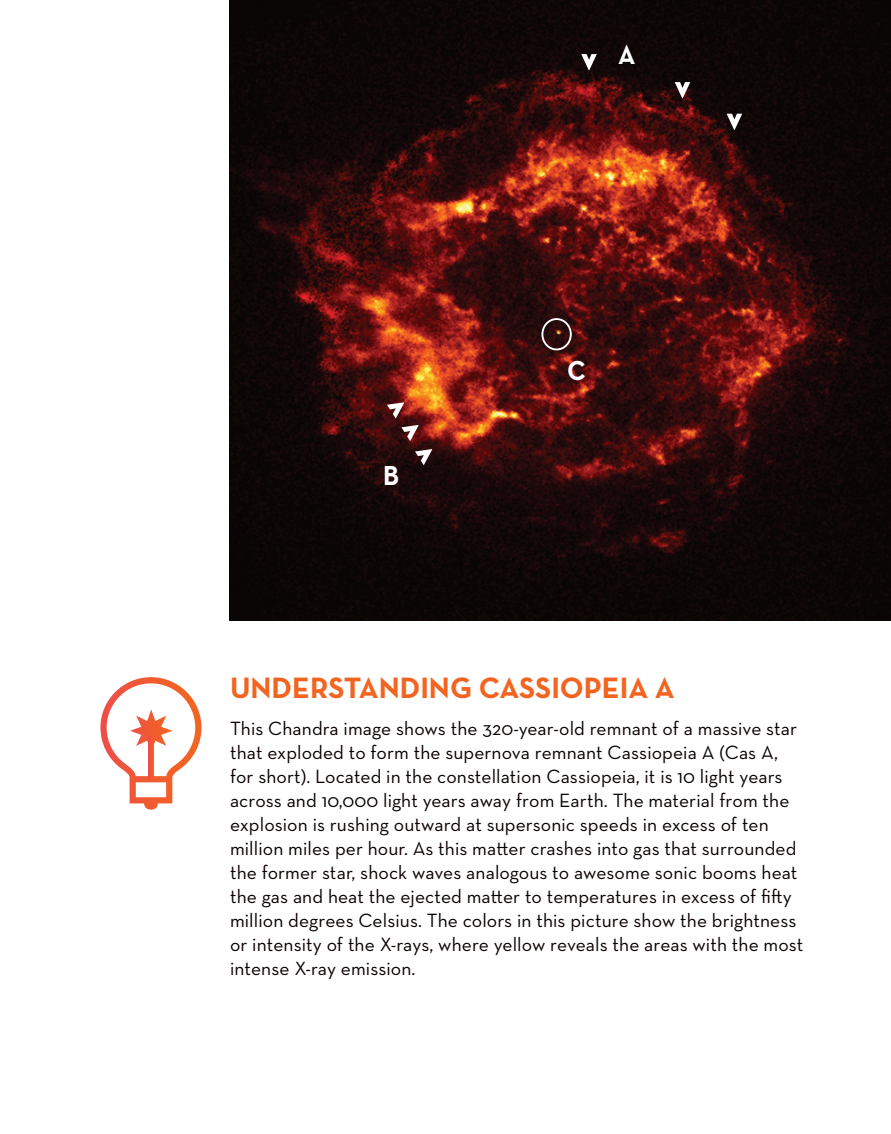
<style>
.page{position:relative;width:891px;height:1134px;background:#fff}
.page>*{position:absolute;margin:0;border:0;box-sizing:border-box;transform-origin:0 0}
.t1{font:700 45.6px "Neutraface Text";color:#fff;scale:1.2 1}
.t2{font:700 30px "Neutraface Text";color:#f36421}
.t3{font:700 27.9px "Neutraface Text";color:#fff;scale:.94 1}
.t4{font:19.5px/24px "Neutraface Text";letter-spacing:.005em;color:#0c0100}
</style>
<div class="page">
<svg style="left:100px;top:677px;width:101px;height:133px"></svg>
<div style="left:149px;top:736px;width:5px;height:43px;background:#f15a32"></div>
<img style="left:230px;top:0;width:661px;height:621px">
<div style="left:541px;top:318px;width:31px;height:32px;border:2px solid #fff;border-radius:50%"></div>
<svg style="left:387px;top:396px;width:49px;height:69px;background:#5d1b11"></svg>
<p class="t3" style="left:383px;top:458px;width:19px">B</p>
<p class="t1" style="left:623px;top:52px;width:18px;rotate:90deg">&gt;</p>
<p class="t3" style="left:618px;top:36px;width:20px">A</p>
<p class="t1" style="left:716px;top:80px;width:18px;rotate:90deg">&gt;</p>
<p class="t1" style="left:768px;top:112px;width:18px;rotate:90deg">&gt;</p>
<p class="t3" style="left:567px;top:353px;width:21px">C</p>
<p class="t2" style="left:230px;top:669px;width:446px">UNDERSTANDING CASSIOPEIA A</p>
<p class="t4" style="left:230px;top:716px;width:575px">This Chandra image shows the 320-year-old remnant of a massive star that exploded to form the supernova remnant Cassiopeia A (Cas A, for short). Located in the constellation Cassiopeia, it is 10 light years across and 10,000 light years away from Earth. The material from the explosion is rushing outward at supersonic speeds in excess of ten million miles per hour. As this matter crashes into gas that surrounded the former star, shock waves analogous to awesome sonic booms heat the gas and heat the ejected matter to temperatures in excess of fifty million degrees Celsius. The colors in this picture show the brightness or intensity of the X-rays, where yellow reveals the areas with the most intense X-ray emission.</p>
</div>
